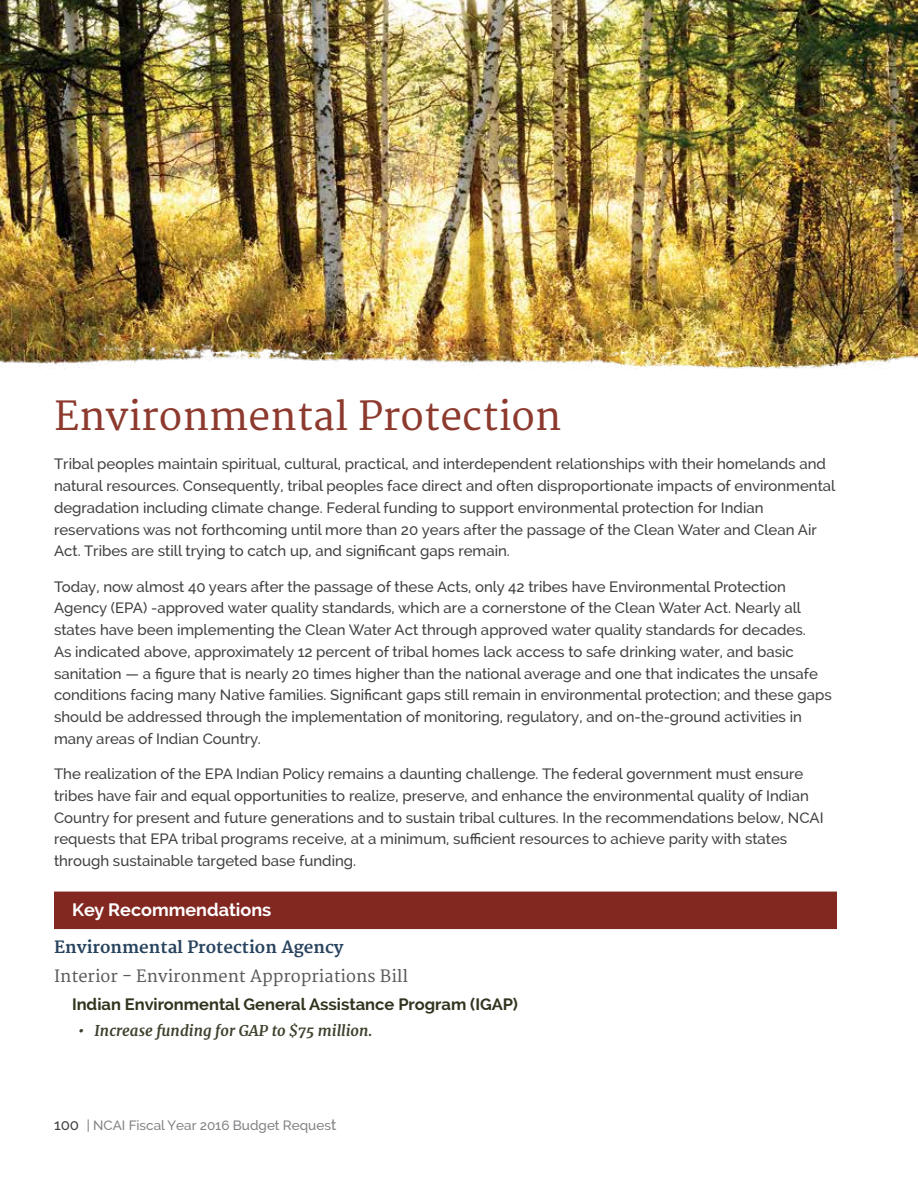
<style>
.page{position:relative;width:918px;height:1188px;background:#fff}
.page>*{position:absolute;margin:0;border:0;box-sizing:border-box;transform-origin:0 0}
.t1{font:39px "Merriweather";color:#8d3a2e}
.t2{font:700 18px "Raleway";color:#fff}
.t3{font:700 16.5px "Raleway";color:#30351f}
.t4{font:16.5px "Merriweather";color:#58595b}
.t5{font:700 16.5px "Merriweather";color:#28435e}
.t6{font:500 15px/21.8px "Raleway";color:#414042}
.t7{font:italic 700 15px "Merriweather";color:#3e412d}
.t8{font:500 13.5px "Raleway";color:#808285}
.s1{font-size:15px;color:#414042}
.s2{font-size:15px}
</style>
<div class="page">
<img style="left:0;top:0;width:918px;height:369px">
<div style="left:54px;top:892px;width:783px;height:37px;background:#832821"></div>
<h1 class="t1" style="left:54px;top:393px;width:509px">Environmental Protection</h1>
<p class="t6" style="left:54px;top:453px;width:783px">Tribal peoples maintain spiritual, cultural, practical, and interdependent relationships with their homelands and natural resources. Consequently, tribal peoples face direct and often disproportionate impacts of environmental degradation including climate change. Federal funding to support environmental protection for Indian reservations was not forthcoming until more than 20 years after the passage of the Clean Water and Clean Air Act. Tribes are still trying to catch up, and significant gaps remain.</p>
<p class="t6" style="left:54px;top:575px;width:779px">Today, now almost 40 years after the passage of these Acts, only 42 tribes have Environmental Protection Agency (EPA) -approved water quality standards, which are a cornerstone of the Clean Water Act. Nearly all states have been implementing the Clean Water Act through approved water quality standards for decades.<br>As indicated above, approximately 12 percent of tribal homes lack access to safe drinking water, and basic sanitation — a figure that is nearly 20 times higher than the national average and one that indicates the unsafe conditions facing many Native families. Significant gaps still remain in environmental protection; and these gaps should be addressed through the implementation of monitoring, regulatory, and on-the-ground activities in many areas of Indian Country.</p>
<p class="t6" style="left:54px;top:763px;width:771px">The realization of the EPA Indian Policy remains a daunting challenge. The federal government must ensure tribes have fair and equal opportunities to realize, preserve, and enhance the environmental quality of Indian Country for present and future generations and to sustain tribal cultures. In the recommendations below, NCAI requests that EPA tribal programs receive, at a minimum, sufficient resources to achieve parity with states through sustainable targeted base funding.</p>
<p class="t2" style="left:72px;top:899px;width:201px">Key Recommendations</p>
<p class="t5" style="left:54px;top:938px;width:291px">Environmental Protection Agency</p>
<p class="t4" style="left:54px;top:966px;width:356px">Interior - Environment Appropriations Bill</p>
<p class="t3" style="left:72px;top:995px;width:448px">Indian Environmental General Assistance Program (IGAP)</p>
<p class="t7" style="left:78px;top:1021px;width:296px">• Increase funding for GAP to $75 million.</p>
<p class="t8" style="left:54px;top:1118px;width:284px"><span class="s1">100</span> | NCAI Fiscal Year 2016 Budget Reques<span class="s2">t</span></p>
</div>
